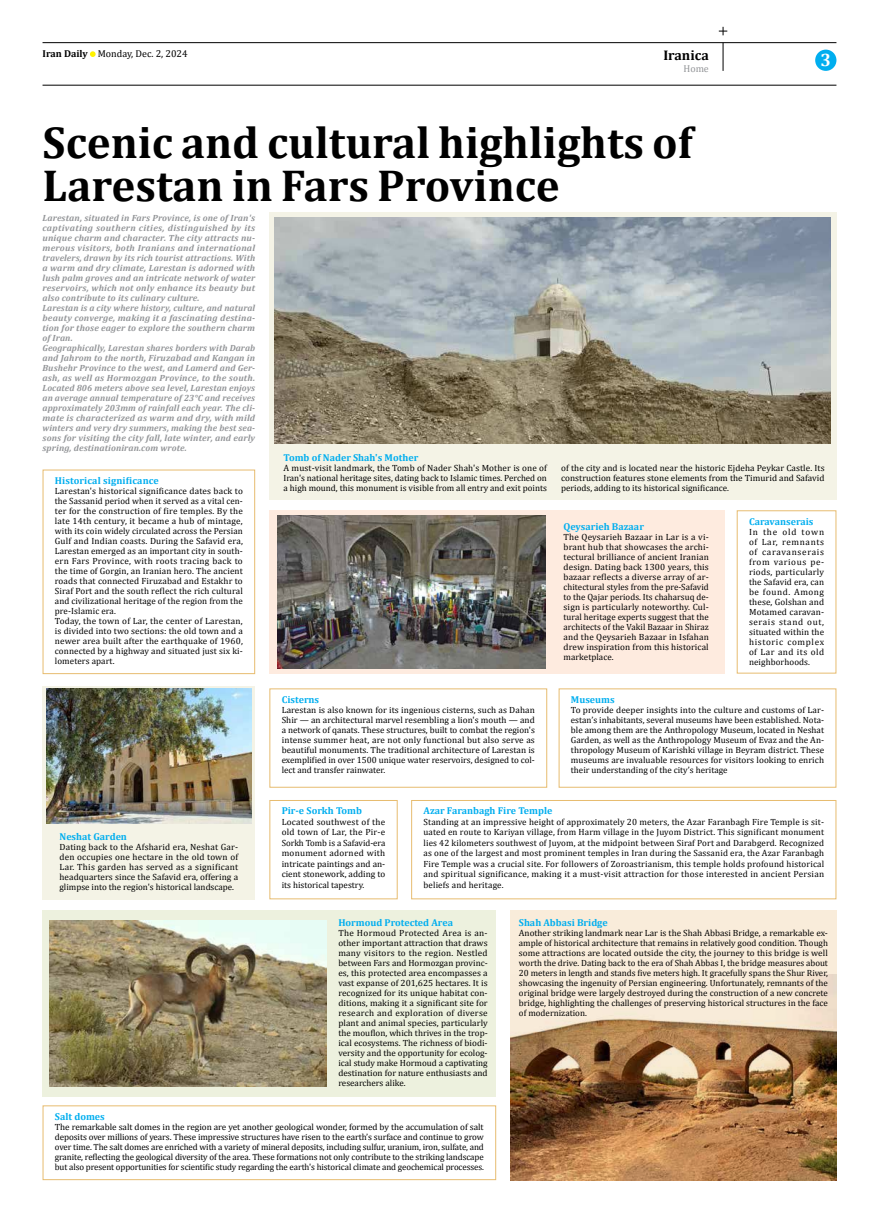
<style>
.page{position:relative;width:879px;height:1219px;background:#fff}
.page>*{position:absolute;margin:0;border:0;box-sizing:border-box;transform-origin:0 0}
.t1{font:700 45px/43px "Cambria";color:#000}
.t2{font:700 18px "Cambria";color:#fff}
.t3{font:700 14px "Cambria";color:#000}
.t4{font:700 10px "Cambria";color:#00aeef}
.t5{font:10px "Cambria";color:#000}
.t6{font:10px "Cambria";color:#939598}
.t7{font:9px/10px "Cambria";letter-spacing:.01em;color:#000;text-align:justify}
.t8{font:italic 700 9px/10px "Cambria";letter-spacing:.015em;color:#939598}
.s1{font-weight:700}
</style>
<div class="page">
<div style="left:510px;top:910px;width:326px;height:270px;background:#f9ecda"></div>
<div style="left:43px;top:910px;width:453px;height:186px;background:#edf1de"></div>
<img style="left:510px;top:974px;width:326px;height:206px">
<div style="left:269px;top:510px;width:455px;height:164px;background:#feebdf"></div>
<div style="left:269px;top:213px;width:567px;height:287px;background:#f4f3e6"></div>
<div style="left:43px;top:686px;width:212px;height:213px;background:#f4f3e6"></div>
<svg style="left:723px;top:43px;width:1px;height:28px"></svg>
<hr style="left:43px;top:42px;width:793px;height:1px;background:#000">
<hr style="left:43px;top:85px;width:793px;height:1px;background:#000">
<div style="left:815px;top:50px;width:21px;height:21px;background:#00aeef;border-radius:50%"></div>
<svg style="left:90px;top:51px;width:6px;height:6px"></svg>
<div style="left:43px;top:469px;width:212px;height:205px;border:1px solid #e7bc70"></div>
<div style="left:269px;top:688px;width:278px;height:100px;border:1px solid #e7bc70"></div>
<div style="left:269px;top:800px;width:129px;height:99px;border:1px solid #e7bc70"></div>
<div style="left:411px;top:800px;width:425px;height:99px;border:1px solid #e7bc70"></div>
<div style="left:43px;top:1105px;width:453px;height:75px;border:1px solid #e7bc70"></div>
<div style="left:558px;top:688px;width:278px;height:100px;border:1px solid #e7bc70"></div>
<div style="left:736px;top:510px;width:100px;height:164px;border:1px solid #e7bc70"></div>
<img style="left:275px;top:217px;width:556px;height:226px">
<img style="left:277px;top:516px;width:268px;height:153px">
<img style="left:47px;top:688px;width:204px;height:136px">
<img style="left:49px;top:920px;width:277px;height:166px">
<svg style="left:719px;top:27px;width:8px;height:8px"></svg>
<p class="t5" style="left:43px;top:50px;width:147px"><span class="s1">Iran Daily</span> Monday, Dec. 2, 2024</p>
<h3 class="t3" style="left:663px;top:50px;width:47px">Iranica</h3>
<p class="t6" style="left:683px;top:65px;width:27px">Home</p>
<h2 class="t2" style="left:820px;top:54px;width:12px">3</h2>
<h1 class="t1" style="left:43px;top:125px;width:651px">Scenic and cultural highlights of<br>Larestan in Fars Province</h1>
<p class="t8" style="left:43px;top:214px;width:214px">Larestan, situated in Fars Province, is one of Iran's captivating southern cities, distinguished by its unique charm and character. The city attracts nu&shy;merous visitors, both Iranians and international travelers, drawn by its rich tourist attractions. With a warm and dry climate, Larestan is adorned with lush palm groves and an intricate network of water reservoirs, which not only enhance its beauty but also contribute to its culinary culture.<br>Larestan is a city where history, culture, and natural beauty converge, making it a fascinating destina&shy;tion for those eager to explore the southern charm of Iran.<br>Geographically, Larestan shares borders with Darab and Jahrom to the north, Firuzabad and Kangan in Bushehr Province to the west, and Lamerd and Ger&shy;ash, as well as Hormozgan Province, to the south.<br>Located 806 meters above sea level, Larestan enjoys an average annual temperature of 23°C and receives approximately 203mm of rainfall each year. The cli&shy;mate is characterized as warm and dry, with mild winters and very dry summers, making the best sea&shy;sons for visiting the city fall, late winter, and early spring, destinationiran.com wrote.</p>
<p class="t4" style="left:55px;top:473px;width:105px">Historical significance</p>
<p class="t7" style="left:55px;top:486px;width:189px;text-align:left">Larestan's historical significance dates back to the Sassanid period when it served as a vital cen&shy;ter for the construction of fire temples. By the late 14th century, it became a hub of mintage, with its coin widely circulated across the Persian Gulf and Indian coasts. During the Safavid era, Larestan emerged as an important city in south&shy;ern Fars Province, with roots tracing back to the time of Gorgin, an Iranian hero. The ancient roads that connected Firuzabad and Estakhr to Siraf Port and the south reflect the rich cultural and civilizational heritage of the region from the pre-Islamic era.<br>Today, the town of Lar, the center of Larestan, is divided into two sections: the old town and a newer area built after the earthquake of 1960, connected by a highway and situated just six ki&shy;lometers apart.</p>
<p class="t4" style="left:282px;top:696px;width:39px">Cisterns</p>
<p class="t7" style="left:282px;top:705px;width:255px">Larestan is also known for its ingenious cisterns, such as Dahan Shir — an architectural marvel resembling a lion's mouth — and a network of qanats. These structures, built to combat the region's intense summer heat, are not only functional but also serve as beautiful monuments. The traditional architecture of Larestan is exemplified in over 1500 unique water reservoirs, designed to col&shy;lect and transfer rainwater.</p>
<p class="t4" style="left:282px;top:807px;width:82px">Pir-e Sorkh Tomb</p>
<p class="t7" style="left:282px;top:817px;width:105px;line-height:10.5px">Located southwest of the old town of Lar, the Pir-e Sorkh Tomb is a Safavid-era monument adorned with intricate paintings and an&shy;cient stonework, adding to its historical tapestry.</p>
<p class="t4" style="left:283px;top:454px;width:136px">Tomb of Nader Shah's Mother</p>
<p class="t7" style="left:283px;top:463px;width:265px">A must-visit landmark, the Tomb of Nader Shah's Mother is one of Iran's national heritage sites, dating back to Islamic times. Perched on a high mound, this monument is visible from all entry and exit points</p>
<p class="t7" style="left:561px;top:463px;width:265px">of the city and is located near the historic Ejdeha Peykar Castle. Its construction features stone elements from the Timurid and Safavid periods, adding to its historical significance.</p>
<p class="t4" style="left:563px;top:523px;width:82px">Qeysarieh Bazaar</p>
<p class="t7" style="left:563px;top:532px;width:147px">The Qeysarieh Bazaar in Lar is a vi&shy;brant hub that showcases the archi&shy;tectural brilliance of ancient Iranian design. Dating back 1300 years, this bazaar reflects a diverse array of ar&shy;chitectural styles from the pre-Safavid to the Qajar periods. Its chaharsuq de&shy;sign is particularly noteworthy. Cul&shy;tural heritage experts suggest that the architects of the Vakil Bazaar in Shiraz and the Qeysarieh Bazaar in Isfahan drew inspiration from this historical marketplace.</p>
<p class="t4" style="left:749px;top:518px;width:66px">Caravanserais</p>
<p class="t7" style="left:749px;top:528px;width:77px">In the old town of Lar, remnants of caravanserais from various pe&shy;riods, particularly the Safavid era, can be found. Among these, Golshan and Motamed caravan&shy;serais stand out, situated within the historic complex of Lar and its old neighborhoods.</p>
<p class="t4" style="left:571px;top:696px;width:45px">Museums</p>
<p class="t7" style="left:571px;top:706px;width:255px">To provide deeper insights into the culture and customs of Lar&shy;estan’s inhabitants, several museums have been established. Nota&shy;ble among them are the Anthropology Museum, located in Neshat Garden, as well as the Anthropology Museum of Evaz and the An&shy;thropology Museum of Karishki village in Beyram district. These museums are invaluable resources for visitors looking to enrich their understanding of the city’s heritage</p>
<p class="t4" style="left:423px;top:807px;width:131px">Azar Faranbagh Fire Temple</p>
<p class="t7" style="left:423px;top:817px;width:402px;line-height:10.5px">Standing at an impressive height of approximately 20 meters, the Azar Faranbagh Fire Temple is sit&shy;uated en route to Kariyan village, from Harm village in the Juyom District. This significant monument lies 42 kilometers southwest of Juyom, at the midpoint between Siraf Port and Darabgerd. Recognized as one of the largest and most prominent temples in Iran during the Sassanid era, the Azar Faranbagh Fire Temple was a crucial site. For followers of Zoroastrianism, this temple holds profound historical and spiritual significance, making it a must-visit attraction for those interested in ancient Persian beliefs and heritage.</p>
<p class="t4" style="left:60px;top:833px;width:69px">Neshat Garden</p>
<p class="t7" style="left:60px;top:842px;width:180px">Dating back to the Afsharid era, Neshat Gar&shy;den occupies one hectare in the old town of Lar. This garden has served as a significant headquarters since the Safavid era, offering a glimpse into the region's historical landscape.</p>
<p class="t4" style="left:338px;top:919px;width:116px">Hormoud Protected Area</p>
<p class="t7" style="left:338px;top:928px;width:151px">The Hormoud Protected Area is an&shy;other important attraction that draws many visitors to the region. Nestled between Fars and Hormozgan provinc&shy;es, this protected area encompasses a vast expanse of 201,625 hectares. It is recognized for its unique habitat con&shy;ditions, making it a significant site for research and exploration of diverse plant and animal species, particularly the mouflon, which thrives in the trop&shy;ical ecosystems. The richness of biodi&shy;versity and the opportunity for ecolog&shy;ical study make Hormoud a captivating destination for nature enthusiasts and researchers alike.</p>
<p class="t4" style="left:55px;top:1113px;width:51px">Salt domes</p>
<p class="t7" style="left:55px;top:1122px;width:430px">The remarkable salt domes in the region are yet another geological wonder, formed by the accumulation of salt deposits over millions of years. These impressive structures have risen to the earth’s surface and continue to grow over time. The salt domes are enriched with a variety of mineral deposits, including sulfur, uranium, iron, sulfate, and granite, reflecting the geological diversity of the area. These formations not only contribute to the striking landscape but also present opportunities for scientific study regarding the earth's historical climate and geochemical processes.</p>
<p class="t4" style="left:519px;top:919px;width:90px">Shah Abbasi Bridge</p>
<p class="t7" style="left:519px;top:928px;width:311px">Another striking landmark near Lar is the Shah Abbasi Bridge, a remarkable ex&shy;ample of historical architecture that remains in relatively good condition. Though some attractions are located outside the city, the journey to this bridge is well worth the drive. Dating back to the era of Shah Abbas I, the bridge measures about 20 meters in length and stands five meters high. It gracefully spans the Shur River, showcasing the ingenuity of Persian engineering. Unfortunately, remnants of the original bridge were largely destroyed during the construction of a new concrete bridge, highlighting the challenges of preserving historical structures in the face of modernization.</p>
</div>
